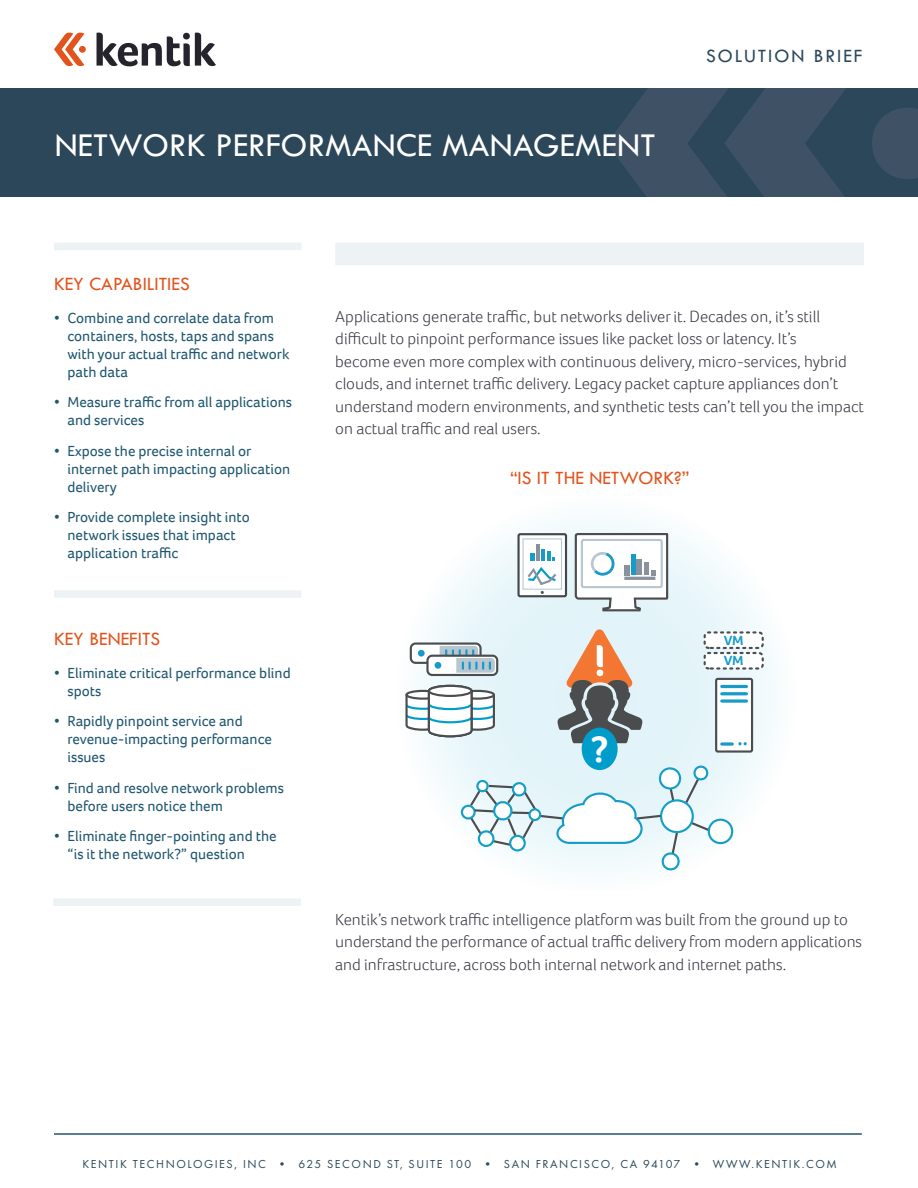
<style>
.page{position:relative;width:918px;height:1188px;background:#fff}
.page>*{position:absolute;margin:0;border:0;box-sizing:border-box;transform-origin:0 0}
.t1{font:700 37.65px "Foco";color:#fff}
.t2{font:34.5px "Tw Cen";letter-spacing:.005em;color:#fff}
.Right_column_headers{font:19.5px "Tw Cen";color:#e1541e}
.Image_Headers{font:19.5px "Tw Cen";color:#e1541e}
.t3{font:19.5px "Tw Cen";letter-spacing:.1em;color:#2b4759}
.Body_Main-Foco_11{font:300 16.5px/22.5px "Foco";color:#383945}
.t4{font:15px/18px "Foco";color:#1f576f}
.t5{font:700 13.65px/20.5px "Foco";color:#179cca;scale:1.04 1}
.t6{font:12px "Futura PT";letter-spacing:.13em;color:#2b4759}
</style>
<div class="page">
<div style="left:0;top:89px;width:918px;height:108px;background:#2b4759"></div>
<svg style="left:607px;top:89px;width:311px;height:108px"></svg>
<svg style="left:97px;top:33px;width:119px;height:33px"></svg>
<svg style="left:54px;top:33px;width:32px;height:33px"></svg>
<hr style="left:54px;top:1133px;width:808px;height:2px;background:#1f576f">
<div style="left:335px;top:243px;width:529px;height:22px;background:#edf2f5"></div>
<svg style="left:409px;top:521px;width:363px;height:299px"></svg>
<div style="left:411px;top:644px;width:70px;height:19px;background:#fff;border-radius:5px"></div>
<div style="left:410px;top:642px;width:72px;height:22px;border:2px solid #4c4d4f;border-radius:5px"></div>
<div style="left:418px;top:650px;width:7px;height:7px;background:#189ac9;border-radius:50%"></div>
<svg style="left:405px;top:689px;width:91px;height:49px"></svg>
<svg style="left:428px;top:685px;width:45px;height:12px"></svg>
<div style="left:428px;top:656px;width:69px;height:19px;background:#fff;border-radius:5px"></div>
<div style="left:426px;top:655px;width:72px;height:21px;border:2px solid #4c4d4f;border-radius:5px"></div>
<div style="left:435px;top:662px;width:6px;height:7px;background:#189ac9;border-radius:50%"></div>
<svg style="left:440px;top:646px;width:55px;height:27px"></svg>
<div style="left:519px;top:534px;width:47px;height:62px;background:linear-gradient(to bottom,#fff,#fff);border-radius:2px"></div>
<div style="left:517px;top:533px;width:50px;height:64px;border:2px solid #44484c;border-radius:2px"></div>
<div style="left:523px;top:538px;width:39px;height:52px;border:1px solid #b8c7cf"></div>
<svg style="left:525px;top:532px;width:145px;height:211px"></svg>
<hr style="left:624px;top:577px;width:31px;height:3px;background:#89919d">
<div style="left:705px;top:632px;width:58px;height:16px;background:#fff;border-radius:4px"></div>
<div style="left:704px;top:631px;width:60px;height:18px;border:2px dashed #4c4d4f;border-radius:4px"></div>
<div style="left:716px;top:679px;width:36px;height:73px;background:#fff;border-radius:2px"></div>
<div style="left:715px;top:678px;width:38px;height:75px;border:2px solid #4c4d4f;border-radius:2px"></div>
<svg style="left:738px;top:742px;width:9px;height:3px"></svg>
<hr style="left:722px;top:692px;width:24px;height:3px;background:#179cca">
<svg style="left:722px;top:699px;width:24px;height:4px"></svg>
<svg style="left:722px;top:742px;width:10px;height:4px"></svg>
<hr style="left:722px;top:685px;width:24px;height:3px;background:#179cca">
<div style="left:705px;top:653px;width:58px;height:15px;background:#fff;border-radius:4px"></div>
<div style="left:704px;top:652px;width:60px;height:18px;border:2px dashed #4c4d4f;border-radius:4px"></div>
<div style="left:462px;top:806px;width:13px;height:13px;background:#fff;border-radius:50%"></div>
<div style="left:461px;top:805px;width:15px;height:15px;border:2px solid #149ec8;border-radius:50%"></div>
<svg style="left:468px;top:763px;width:267px;height:108px"></svg>
<div style="left:582px;top:728px;width:36px;height:42px;background:#009dcb;border-radius:50%"></div>
<div style="left:54px;top:243px;width:248px;height:7px;background:#edf2f5"></div>
<div style="left:54px;top:590px;width:248px;height:8px;background:#edf2f5"></div>
<div style="left:53px;top:898px;width:248px;height:8px;background:#edf2f5"></div>
<h2 class="t2" style="left:55px;top:124px;width:602px">NETWORK PERFORMANCE MANAGEMENT</h2>
<p class="t3" style="left:706px;top:44px;width:158px">SOLUTION BRIEF</p>
<p class="Right_column_headers" style="left:54px;top:272px;width:137px">KEY CAPABILITIES</p>
<p class="t4" style="left:68px;top:309px;width:223px;text-indent:-14px">• Combine and correlate data from containers, hosts, taps and spans with your actual traffic and network path data</p>
<p class="t4" style="left:68px;top:393px;width:226px;text-indent:-14px">• Measure traffic from all applications and services</p>
<p class="t4" style="left:68px;top:441px;width:224px;text-indent:-14px">• Expose the precise internal or internet path impacting application delivery</p>
<p class="t4" style="left:68px;top:508px;width:184px;text-indent:-14px">• Provide complete insight into network issues that impact application traffic</p>
<p class="Right_column_headers" style="left:54px;top:627px;width:108px">KEY BENEFITS</p>
<p class="t4" style="left:68px;top:664px;width:225px;text-indent:-14px">• Eliminate critical performance blind spots</p>
<p class="t4" style="left:68px;top:712px;width:206px;text-indent:-14px">• Rapidly pinpoint service and revenue-impacting performance issues</p>
<p class="t4" style="left:68px;top:778px;width:218px;text-indent:-14px">• Find and resolve network problems before users notice them</p>
<p class="t4" style="left:68px;top:827px;width:211px;text-indent:-14px">• Eliminate finger-pointing and the “is it the network?” question</p>
<p class="Body_Main-Foco_11" style="left:335px;top:305px;width:530px">Applications generate traffic, but networks deliver it. Decades on, it’s still difficult to pinpoint performance issues like packet loss or latency. It’s<br>become even more complex with continuous delivery, micro-services, hybrid clouds, and internet traffic delivery. Legacy packet capture appliances don’t understand modern environments, and synthetic tests can’t tell you the impact on actual traffic and real users.</p>
<p class="Image_Headers" style="left:510px;top:466px;width:181px">“IS IT THE NETWORK?”</p>
<p class="t1" style="left:591px;top:724px;width:19px">?</p>
<p class="t5" style="left:724px;top:630px;width:21px">VM<br>VM</p>
<p class="Body_Main-Foco_11" style="left:335px;top:908px;width:528px">Kentik’s network traffic intelligence platform was built from the ground up to understand the performance of actual traffic delivery from modern applications and infrastructure, across both internal network and internet paths.</p>
<p class="t6" style="left:82px;top:1157px;width:756px">KENTIK TECHNOLOGIES, INC • 625 SECOND ST, SUITE 100 • SAN FRANCISCO, CA 94107 • WWW.KENTIK.COM</p>
</div>
